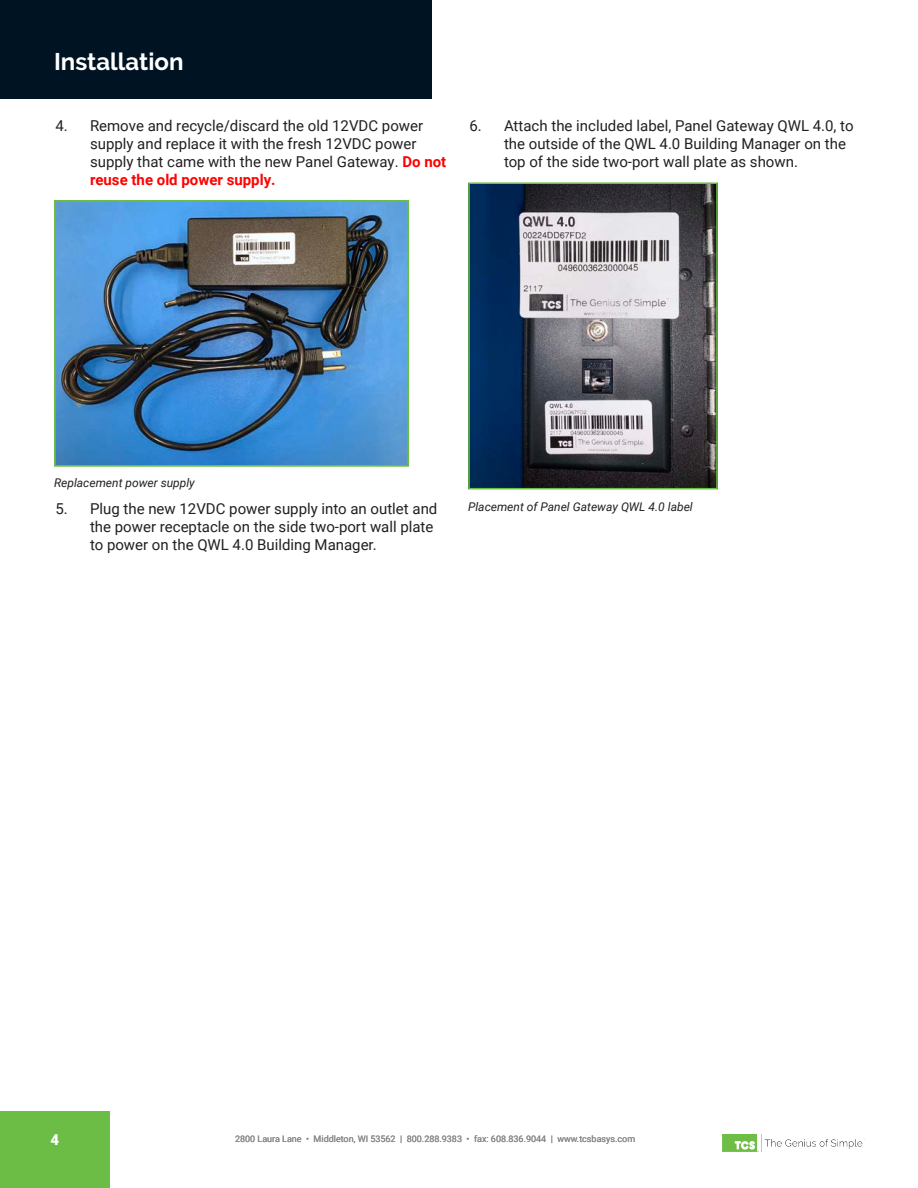
<style>
.page{position:relative;width:918px;height:1188px;background:#fff}
.page>*{position:absolute;margin:0;border:0;box-sizing:border-box;transform-origin:0 0}
.t1{font:700 24px "Raleway";color:#fff}
.t2{font:15px/18px "Roboto";color:#231f20}
.t3{font:900 15px "Roboto";color:#fff}
.Picture_Caption{font:italic 12px "Roboto";color:#231f20}
.t4{font:9px "Roboto";color:#878787}
.s1{font-weight:700;color:#f00}
</style>
<div class="page">
<img style="left:722px;top:1134px;width:141px;height:17px">
<div style="left:0;top:1111px;width:110px;height:54px;background:#6cbd45"></div>
<div style="left:0;top:1164px;width:110px;height:24px;background:#6cbd45"></div>
<div style="left:0;top:0;width:432px;height:99px;background:#001323"></div>
<img style="left:57px;top:203px;width:349px;height:261px">
<div style="left:54px;top:200px;width:355px;height:267px;border:2px solid #6cbd45"></div>
<img style="left:471px;top:185px;width:244px;height:301px">
<div style="left:468px;top:182px;width:250px;height:307px;border:2px solid #6cbd45"></div>
<h1 class="t1" style="left:54px;top:47px;width:131px">Installation</h1>
<p class="t2" style="left:90px;top:116px;width:358px;text-indent:-34px">4. Remove and recycle/discard the old 12VDC power supply and replace it with the fresh 12VDC power supply that came with the new Panel Gateway. <span class="s1">Do not reuse the old power supply.</span></p>
<p class="t2" style="left:504px;top:116px;width:351px;text-indent:-34px">6. Attach the included label, Panel Gateway QWL 4.0, to the outside of the QWL 4.0 Building Manager on the top of the side two-port wall plate as shown.</p>
<p class="Picture_Caption" style="left:54px;top:474px;width:142px">Replacement power supply</p>
<p class="t2" style="left:90px;top:499px;width:349px;text-indent:-34px">5. Plug the new 12VDC power supply into an outlet and the power receptacle on the side two-port wall plate to power on the QWL 4.0 Building Manager.</p>
<p class="Picture_Caption" style="left:468px;top:498px;width:226px">Placement of Panel Gateway QWL 4.0 label</p>
<p class="t3" style="left:51px;top:1130px;width:10px">4</p>
<p class="t4" style="left:235px;top:1132px;width:402px">2800 Laura Lane • Middleton, WI 53562 | 800.288.9383 • fax: 608.836.9044 | www.tcsbasys.com</p>
</div>
